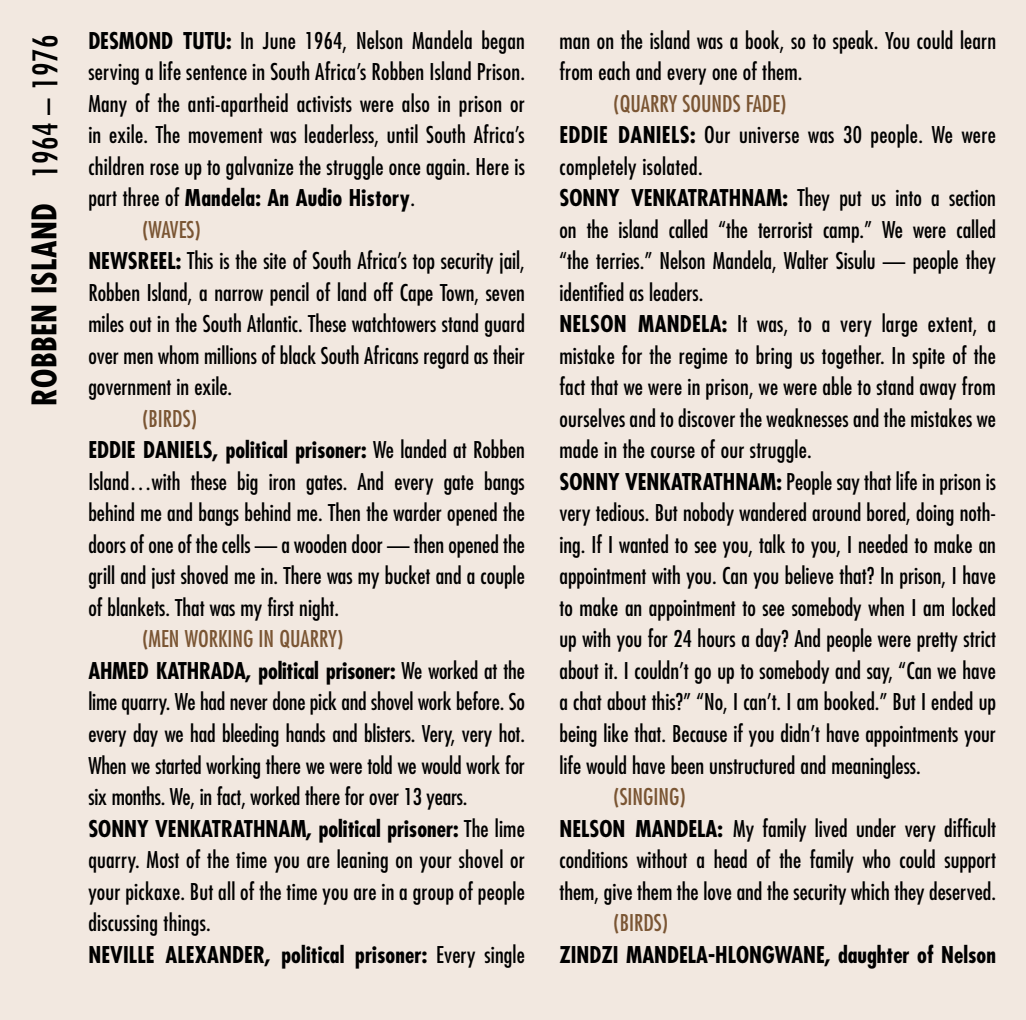
<style>
.page{position:relative;width:1026px;height:1020px;background:#fff}
.page>*{position:absolute;margin:0;border:0;box-sizing:border-box;transform-origin:0 0}
.t1{font:700 condensed 33px "Futura";color:#000}
.t2{font:condensed 22.5px/31.5px "Futura";color:#000}
.t3{font:700 condensed 22.5px "Futura";color:#000}
.t4{font:condensed 22.5px "Futura";color:#7a5533}
.s1{font-weight:400}
.s2{font-weight:700}
.s3{color:#7a5533}
</style>
<div class="page">
<div style="left:0;top:0;width:1026px;height:1019px;background:#f2e8e0"></div>
<h1 class="t1" style="left:23px;top:406px;width:372px;rotate:-90deg">Robben Island <span class="s1">1964 – 1976</span></h1>
<p class="t2" style="left:88px;top:24px;width:438px"><span class="s2">DESMOND TUTU:</span> In June 1964, Nelson Mandela began</p>
<p class="t2" style="left:88px;top:55px;width:438px">serving a life sentence in South Africa’s Robben Island Prison.</p>
<p class="t2" style="left:88px;top:87px;width:438px">Many of the anti-apartheid activists were also in prison or</p>
<p class="t2" style="left:88px;top:118px;width:438px">in exile. The movement was leaderless, until South Africa’s</p>
<p class="t2" style="left:88px;top:150px;width:438px">children rose up to galvanize the struggle once again. Here is</p>
<p class="t3" style="left:88px;top:183px;width:328px"><span class="s1">part three of</span> Mandela: An Audio History<span class="s1">.</span></p>
<p class="t4" style="left:142px;top:215px;width:60px">(WAVES)</p>
<p class="t2" style="left:88px;top:244px;width:438px"><span class="s2">NEWSREEL:</span> This is the site of South Africa’s top security jail,</p>
<p class="t2" style="left:88px;top:276px;width:438px">Robben Island, a narrow pencil of land off Cape Town, seven</p>
<p class="t2" style="left:88px;top:307px;width:438px">miles out in the South Atlantic. These watchtowers stand guard</p>
<p class="t2" style="left:88px;top:339px;width:438px">over men whom millions of black South Africans regard as their</p>
<p class="t2" style="left:88px;top:370px;width:145px">government in exile.</p>
<p class="t2" style="left:88px;top:402px;width:438px;text-indent:54px"><span class="s3">(BIRDS)<br></span><span class="s2">EDDIE DANIELS, political prisoner:</span> We landed at Robben Island…with these big iron gates. And every gate bangs behind me and bangs behind me. Then the warder opened the doors of one of the cells — a wooden door — then opened the grill and just shoved me in. There was my bucket and a couple of blankets. That was my first night.</p>
<p class="t2" style="left:88px;top:622px;width:438px;text-indent:54px"><span class="s3">(MEN WORKING IN QUARRY)<br></span><span class="s2">AHMED KATHRADA, political prisoner:</span> We worked at the lime quarry. We had never done pick and shovel work before. So every day we had bleeding hands and blisters. Very, very hot.<br>When we started working there we were told we would work for six months. We, in fact, worked there for over 13 years.<br><span class="s2">SONNY VENKATRATHNAM, political prisoner:</span> The lime quarry. Most of the time you are leaning on your shovel or your pickaxe. But all of the time you are in a group of people discussing things.<br><span class="s2">NEVILLE ALEXANDER, political prisoner:</span> Every single</p>
<p class="t2" style="left:559px;top:24px;width:438px">man on the island was a book, so to speak. You could learn from each and every one of them.</p>
<p class="t2" style="left:559px;top:87px;width:438px;text-indent:54px"><span class="s3">(QUARRY SOUNDS FADE)<br></span><span class="s2">EDDIE DANIELS:</span> Our universe was 30 people. We were completely isolated.<br><span class="s2">SONNY VENKATRATHNAM:</span> They put us into a section on the island called “the terrorist camp.” We were called “the terries.” Nelson Mandela, Walter Sisulu — people they identified as leaders.<br><span class="s2">NELSON MANDELA:</span> It was, to a very large extent, a mistake for the regime to bring us together. In spite of the fact that we were in prison, we were able to stand away from ourselves and to discover the weaknesses and the mistakes we made in the course of our struggle.<br><span class="s2">SONNY VENKATRATHNAM:</span> People say that life in prison is very tedious. But nobody wandered around bored, doing noth&shy;ing. If I wanted to see you, talk to you, I needed to make an appointment with you. Can you believe that? In prison, I have to make an appointment to see somebody when I am locked up with you for 24 hours a day? And people were pretty strict about it. I couldn’t go up to somebody and say, “Can we have a chat about this?” “No, I can’t. I am booked.” But I ended up being like that. Because if you didn’t have appointments your life would have been unstructured and meaningless.</p>
<p class="t2" style="left:559px;top:780px;width:438px;text-indent:54px"><span class="s3">(SINGING)<br></span><span class="s2">NELSON MANDELA:</span> My family lived under very difficult conditions without a head of the family who could support them, give them the love and the security which they deserved.</p>
<p class="t4" style="left:613px;top:908px;width:56px">(BIRDS)</p>
<p class="t3" style="left:559px;top:939px;width:438px">ZINDZI MANDELA-HLONGWANE, daughter of Nelson</p>
</div>
